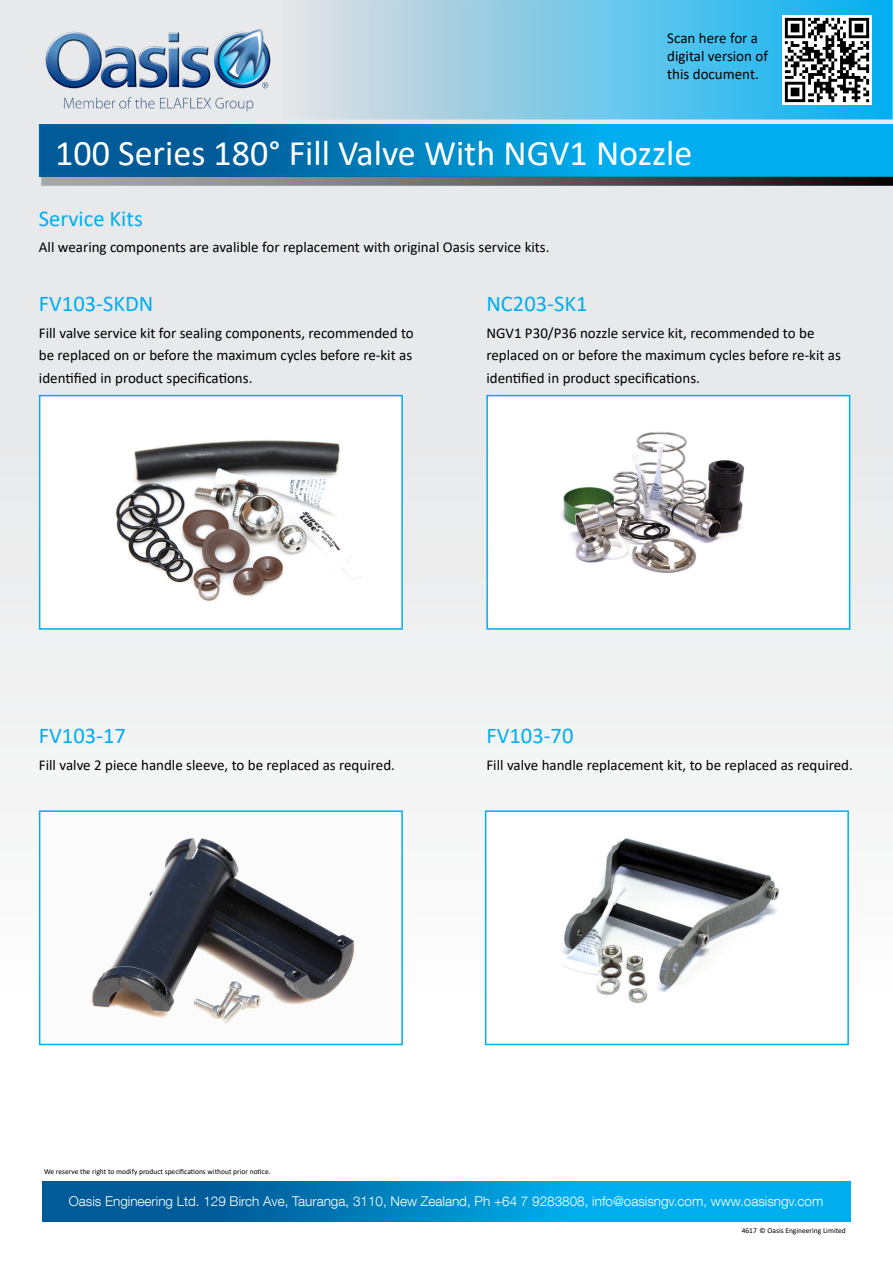
<style>
.page{position:relative;width:893px;height:1263px;background:#fff}
.page>*{position:absolute;margin:0;border:0;box-sizing:border-box;transform-origin:0 0}
.t1{font:36px "Calibri";color:#fff}
.t2{font:22.5px "Calibri";color:#00aeef}
.t3{font:15px/22.5px "Calibri";color:#000}
.t4{font:300 13.5px "Helvetica Neue LT Com";color:#fff}
.t5{font:7.5px "Calibri";color:#000}
</style>
<div class="page">
<div style="left:0;top:0;width:893px;height:1263px;background:linear-gradient(to bottom,#dae0e3,#fff)"></div>
<svg style="left:42px;top:1181px;width:808px;height:40px;background:#0089c7"></svg>
<svg style="left:42px;top:127px;width:848px;height:47px;background:#0089c8"></svg>
<svg style="left:41px;top:177px;width:852px;height:9px;background:#676768"></svg>
<svg style="left:39px;top:3px;width:851px;height:113px;background:#89cde7"></svg>
<div style="left:36px;top:0;width:857px;height:119px;border:2px solid #fff"></div>
<img style="left:39px;top:23px;width:237px;height:96px">
<img style="left:782px;top:15px;width:90px;height:89px">
<img style="left:42px;top:398px;width:358px;height:229px">
<div style="left:39px;top:395px;width:364px;height:235px;border:2px solid #00aeef"></div>
<img style="left:42px;top:813px;width:358px;height:229px">
<div style="left:39px;top:810px;width:364px;height:235px;border:2px solid #00aeef"></div>
<div style="left:485px;top:810px;width:364px;height:235px;background:#fff;border:2px solid #00aeef"></div>
<img style="left:489px;top:398px;width:358px;height:229px">
<div style="left:486px;top:395px;width:364px;height:235px;border:2px solid #00aeef"></div>
<img style="left:561px;top:838px;width:219px;height:165px">
<p class="t3" style="left:667px;top:29px;width:102px;line-height:18px">Scan here for a digital version of this document.</p>
<h1 class="t1" style="left:55px;top:128px;width:639px">100 Series 180° Fill Valve With NGV1 Nozzle</h1>
<p class="t2" style="left:39px;top:202px;width:105px">Service Kits</p>
<p class="t3" style="left:39px;top:236px;width:512px">All wearing components are avalible for replacement with original Oasis service kits.</p>
<p class="t2" style="left:39px;top:288px;width:116px">FV103-SKDN</p>
<p class="t3" style="left:39px;top:321px;width:376px;text-align:justify">Fill valve service kit for sealing components, recommended to be replaced on or before the maximum cycles before re-kit as identified in product specifications.</p>
<p class="t2" style="left:486px;top:288px;width:103px">NC203-SK1</p>
<p class="t3" style="left:486px;top:321px;width:356px">NGV1 P30/P36 nozzle service kit, recommended to be replaced on or before the maximum cycles before re-kit as identified in product specifications.</p>
<p class="t2" style="left:39px;top:720px;width:89px">FV103-17</p>
<p class="t3" style="left:39px;top:753px;width:358px">Fill valve 2 piece handle sleeve, to be replaced as required.</p>
<p class="t2" style="left:486px;top:720px;width:89px">FV103-70</p>
<p class="t3" style="left:486px;top:753px;width:368px">Fill valve handle replacement kit, to be replaced as required.</p>
<p class="t5" style="left:44px;top:1166px;width:228px">We reserve the right to modify product specifications without prior notice.</p>
<p class="t4" style="left:69px;top:1193px;width:756px">Oasis Engineering Ltd. 129 Birch Ave, Tauranga, 3110, New Zealand, Ph +64 7 9283808, info@oasisngv.com, www.oasisngv.com</p>
<p class="t5" style="left:742px;top:1225px;width:106px">4617 © Oasis Engineering Limited</p>
</div>
